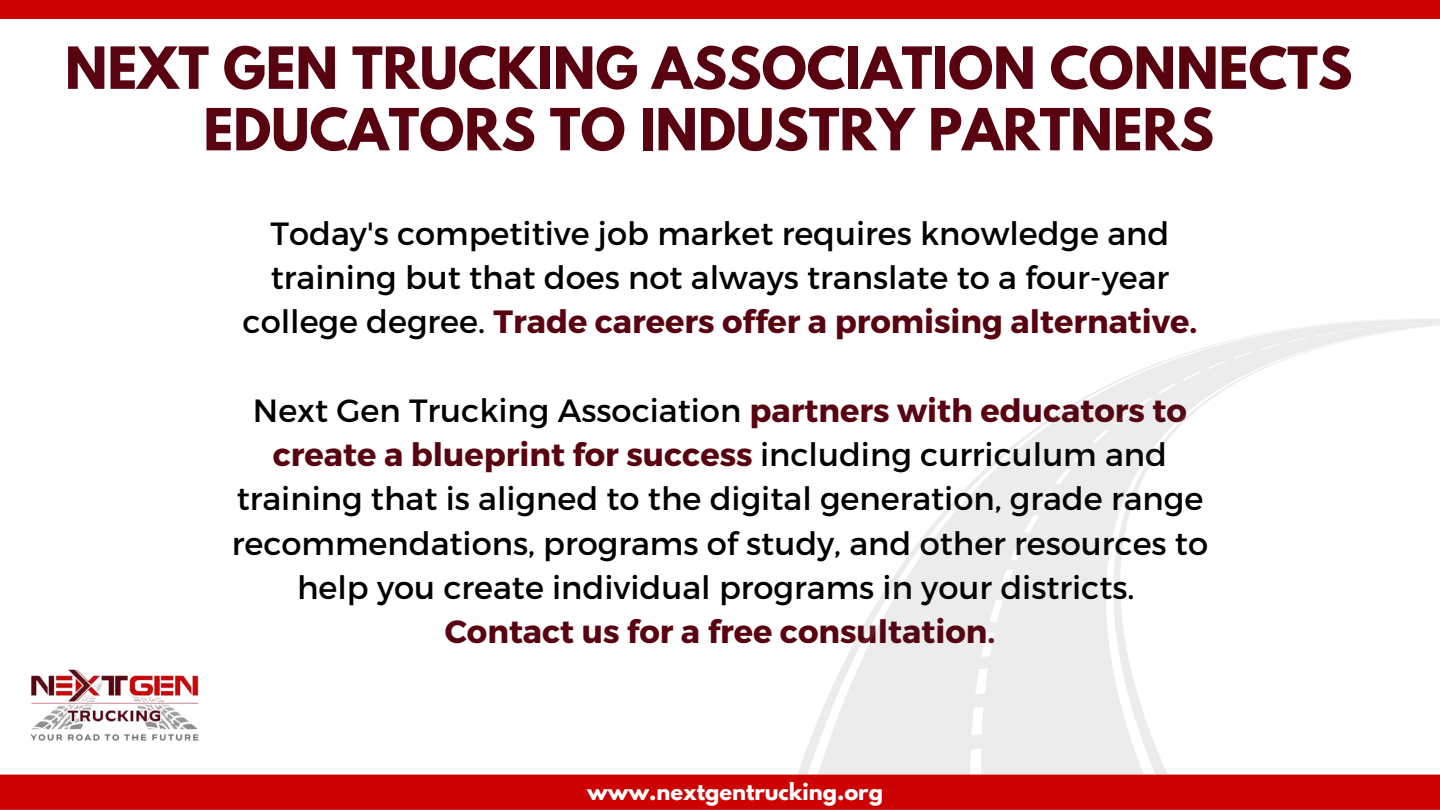
<style>
.page{position:relative;width:1440px;height:810px;background:#fff}
.page>*{position:absolute;margin:0;border:0;box-sizing:border-box;transform-origin:0 0}
.t1{font:700 51.5px/61.5px "League Spartan";color:#590311;text-align:center}
.t2{font:32.1px/44.2px "Montserrat";color:#000;text-align:center}
.t3{font:700 32.1px "Montserrat";color:#590311}
.t4{font:700 21px "League Spartan";color:#fff}
.s1{font-weight:700;color:#590311}
</style>
<div class="page">
<img style="left:30px;top:669px;width:169px;height:72px">
<div style="left:0;top:775px;width:1440px;height:35px;background:#cd0203"></div>
<svg style="left:818px;top:319px;width:622px;height:455px"></svg>
<svg style="left:970px;top:321px;width:470px;height:453px"></svg>
<div style="left:0;top:0;width:1440px;height:19px;background:#cd0203"></div>
<h1 class="t1" style="left:65px;top:37px;width:1289px">NEXT GEN TRUCKING ASSOCIATION CONNECTS<br>EDUCATORS TO INDUSTRY PARTNERS</h1>
<p class="t2" style="left:243px;top:211px;width:956px">Today's competitive job market requires knowledge and training but that does not always translate to a four-year college degree. <span class="s1">Trade careers offer a promising alternative.</span></p>
<p class="t2" style="left:232px;top:388px;width:978px">Next Gen Trucking Association <span class="s1">partners with educators to create a blueprint for success</span> including curriculum and training that is aligned to the digital generation, grade range recommendations, programs of study, and other resources to help you create individual programs in your districts.</p>
<p class="t3" style="left:445px;top:612px;width:552px">Contact us for a free consultation.</p>
<p class="t4" style="left:587px;top:775px;width:297px">www.nextgentrucking.org</p>
</div>
